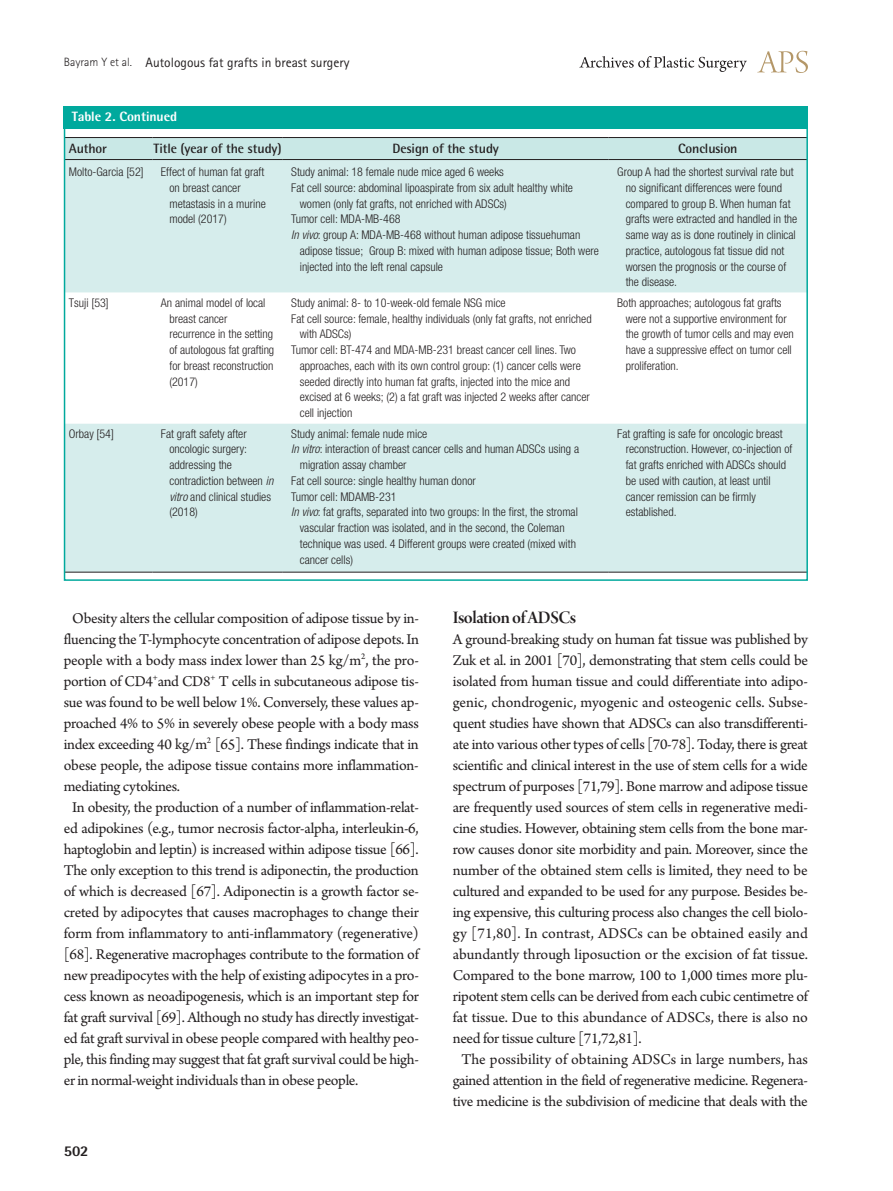
<style>
.page{position:relative;width:893px;height:1191px;background:#fff}
.page>*{position:absolute;margin:0;border:0;box-sizing:border-box;transform-origin:0 0}
.중제목{font:18.75px "Arno Pro Smbd Display";letter-spacing:-.025em;color:#231f20}
.본문{font:15.75px/21px "Arno Pro";letter-spacing:-.02em;color:#231f20;text-align:justify}
.본문_0{font:15.75px/21px "Arno Pro";letter-spacing:-.015em;color:#231f20;text-align:justify}
.t1{font:800 15px "Rotis Semi Sans Std";color:#231f20}
.표열제목{font:700 13.5px "Rotis Semi Sans Std";letter-spacing:-.01em;color:#231f20}
.t2{font:13.5px "Rotis Sans Serif Std";color:#231f20}
.표그림제목{font:800 13.5px "Rotis Semi Sans Std";letter-spacing:-.01em;color:#fff}
.표본문{font:300 condensed 12px/15.8px "Helvetica Neue LT Std";color:#231f20}
.s1{font-weight:300;font-size:12px}
.s2{font-style:italic}
</style>
<div class="page">
<svg style="left:757px;top:51px;width:51px;height:22px"></svg>
<svg style="left:579px;top:56px;width:168px;height:16px"></svg>
<div style="left:67px;top:138px;width:738px;height:21px;background:#c9e8e6"></div>
<div style="left:67px;top:160px;width:738px;height:412px;background:#d6edec"></div>
<svg style="left:67px;top:293px;width:738px;height:130px"></svg>
<hr style="left:65px;top:137px;width:87px;height:1px;background:#231f20">
<hr style="left:152px;top:137px;width:131px;height:1px;background:#231f20">
<hr style="left:283px;top:137px;width:326px;height:1px;background:#231f20">
<hr style="left:609px;top:137px;width:198px;height:1px;background:#231f20">
<hr style="left:65px;top:159px;width:87px;height:1px;background:#231f20">
<hr style="left:152px;top:159px;width:131px;height:1px;background:#231f20">
<hr style="left:283px;top:159px;width:326px;height:1px;background:#231f20">
<hr style="left:609px;top:159px;width:198px;height:1px;background:#231f20">
<hr style="left:65px;top:572px;width:87px;height:1px;background:#231f20">
<hr style="left:152px;top:572px;width:131px;height:1px;background:#231f20">
<hr style="left:283px;top:572px;width:326px;height:1px;background:#231f20">
<hr style="left:609px;top:572px;width:198px;height:1px;background:#231f20">
<div style="left:64px;top:106px;width:744px;height:23px;background:#00a99d"></div>
<div style="left:64px;top:106px;width:744px;height:475px;border:2px solid #00a99d"></div>
<p class="t2" style="left:64px;top:54px;width:287px"><span class="s1">Bayram Y et al.</span> Autologous fat grafts in breast surgery</p>
<p class="표그림제목" style="left:72px;top:108px;width:107px">Table 2. Continued</p>
<p class="표열제목" style="left:69px;top:140px;width:40px">Author</p>
<p class="표열제목" style="left:154px;top:140px;width:130px">Title (year of the study)</p>
<p class="표열제목" style="left:393px;top:140px;width:108px">Design of the study</p>
<p class="표열제목" style="left:678px;top:140px;width:61px">Conclusion</p>
<p class="표본문" style="left:69px;top:164px;width:76px">Molto-Garcia [52]</p>
<p class="표본문" style="left:169px;top:164px;width:98px;text-indent:-9px">Effect of human fat graft on breast cancer metastasis in a murine model (2017)</p>
<p class="표본문" style="left:291px;top:164px;width:214px">Study animal: 18 female nude mice aged 6 weeks</p>
<p class="표본문" style="left:626px;top:164px;width:173px;text-indent:-9px">Group A had the shortest survival rate but no significant differences were found compared to group B. When human fat grafts were extracted and handled in the same way as is done routinely in clinical practice, autologous fat tissue did not worsen the prognosis or the course of the disease.</p>
<p class="표본문" style="left:300px;top:180px;width:275px;text-indent:-9px">Fat cell source: abdominal lipoaspirate from six adult healthy white women (only fat grafts, not enriched with ADSCs)</p>
<p class="표본문" style="left:291px;top:211px;width:111px">Tumor cell: MDA-MB-468</p>
<p class="표본문" style="left:300px;top:227px;width:301px;text-indent:-9px"><span class="s2">In vivo</span>: group A: MDA-MB-468 without human adipose tissuehuman adipose tissue; Group B: mixed with human adipose tissue; Both were injected into the left renal capsule</p>
<p class="표본문" style="left:69px;top:295px;width:41px">Tsuji [53]</p>
<p class="표본문" style="left:169px;top:295px;width:106px;text-indent:-9px">An animal model of local breast cancer recurrence in the setting of autologous fat grafting for breast reconstruction (2017)</p>
<p class="표본문" style="left:291px;top:295px;width:216px">Study animal: 8- to 10-week-old female NSG mice</p>
<p class="표본문" style="left:300px;top:310px;width:293px;text-indent:-9px">Fat cell source: female, healthy individuals (only fat grafts, not enriched with ADSCs)</p>
<p class="표본문" style="left:300px;top:342px;width:291px;text-indent:-9px">Tumor cell: BT-474 and MDA-MB-231 breast cancer cell lines. Two approaches, each with its own control group: (1) cancer cells were seeded directly into human fat grafts, injected into the mice and excised at 6 weeks; (2) a fat graft was injected 2 weeks after cancer cell injection</p>
<p class="표본문" style="left:69px;top:425px;width:47px">Orbay [54]</p>
<p class="표본문" style="left:169px;top:425px;width:105px;text-indent:-9px">Fat graft safety after oncologic surgery: addressing the contradiction between <span class="s2">in vitro</span> and clinical studies (2018)</p>
<p class="표본문" style="left:291px;top:425px;width:138px">Study animal: female nude mice</p>
<p class="표본문" style="left:300px;top:441px;width:281px;text-indent:-9px"><span class="s2">In vitro</span>: interaction of breast cancer cells and human ADSCs using a migration assay chamber</p>
<p class="표본문" style="left:291px;top:473px;width:186px">Fat cell source: single healthy human donor</p>
<p class="표본문" style="left:291px;top:488px;width:107px">Tumor cell: MDAMB-231</p>
<p class="표본문" style="left:300px;top:504px;width:280px;text-indent:-9px"><span class="s2">In vivo</span>: fat grafts, separated into two groups: In the first, the stromal vascular fraction was isolated, and in the second, the Coleman technique was used. 4 Different groups were created (mixed with cancer cells)</p>
<p class="표본문" style="left:626px;top:295px;width:170px;text-indent:-9px">Both approaches; autologous fat grafts were not a supportive environment for the growth of tumor cells and may even have a suppressive effect on tumor cell proliferation.</p>
<p class="표본문" style="left:626px;top:425px;width:168px;text-indent:-9px">Fat grafting is safe for oncologic breast reconstruction. However, co-injection of fat grafts enriched with ADSCs should be used with caution, at least until cancer remission can be firmly established.</p>
<p class="본문" style="left:64px;top:609px;width:357px;text-indent:9px">Obesity alters the cellular composition of adipose tissue by in&shy;fluencing the T-lymphocyte concentration of adipose depots. In people with a body mass index lower than 25 kg/m<sup>2</sup>, the pro&shy;portion of CD4<sup>+</sup>and CD8<sup>+</sup> T cells in subcutaneous adipose tis&shy;sue was found to be well below 1%. Conversely, these values ap&shy;proached 4% to 5% in severely obese people with a body mass index exceeding 40 kg/m<sup>2</sup> [65]. These findings indicate that in obese people, the adipose tissue contains more inflammation&shy;mediating cytokines.</p>
<p class="본문" style="left:64px;top:798px;width:357px;text-indent:9px">In obesity, the production of a number of inflammation-relat&shy;ed adipokines (e.g., tumor necrosis factor-alpha, interleukin-6, haptoglobin and leptin) is increased within adipose tissue [66].<br>The only exception to this trend is adiponectin, the production of which is decreased [67]. Adiponectin is a growth factor se&shy;creted by adipocytes that causes macrophages to change their form from inflammatory to anti-inflammatory (regenerative) [68]. Regenerative macrophages contribute to the formation of new preadipocytes with the help of existing adipocytes in a pro&shy;cess known as neoadipogenesis, which is an important step for fat graft survival [69]. Although no study has directly investigat&shy;ed fat graft survival in obese people compared with healthy peo&shy;ple, this finding may suggest that fat graft survival could be high&shy;er in normal-weight individuals than in obese people.</p>
<p class="t1" style="left:64px;top:1141px;width:26px">502</p>
<p class="중제목" style="left:453px;top:607px;width:125px">Isolation of ADSCs</p>
<p class="본문_0" style="left:453px;top:630px;width:357px">A ground-breaking study on human fat tissue was published by Zuk et al. in 2001 [70], demonstrating that stem cells could be isolated from human tissue and could differentiate into adipo&shy;genic, chondrogenic, myogenic and osteogenic cells. Subse&shy;quent studies have shown that ADSCs can also transdifferenti&shy;ate into various other types of cells [70-78]. Today, there is great scientific and clinical interest in the use of stem cells for a wide spectrum of purposes [71,79]. Bone marrow and adipose tissue are frequently used sources of stem cells in regenerative medi&shy;cine studies. However, obtaining stem cells from the bone mar&shy;row causes donor site morbidity and pain. Moreover, since the number of the obtained stem cells is limited, they need to be cultured and expanded to be used for any purpose. Besides be&shy;ing expensive, this culturing process also changes the cell biolo&shy;gy [71,80]. In contrast, ADSCs can be obtained easily and abundantly through liposuction or the excision of fat tissue.<br>Compared to the bone marrow, 100 to 1,000 times more plu&shy;ripotent stem cells can be derived from each cubic centimetre of fat tissue. Due to this abundance of ADSCs, there is also no need for tissue culture [71,72,81].</p>
<p class="본문" style="left:453px;top:1050px;width:357px;text-align:center">The possibility of obtaining ADSCs in large numbers, has gained attention in the field of regenerative medicine. Regenera&shy;tive medicine is the subdivision of medicine that deals with the</p>
</div>
